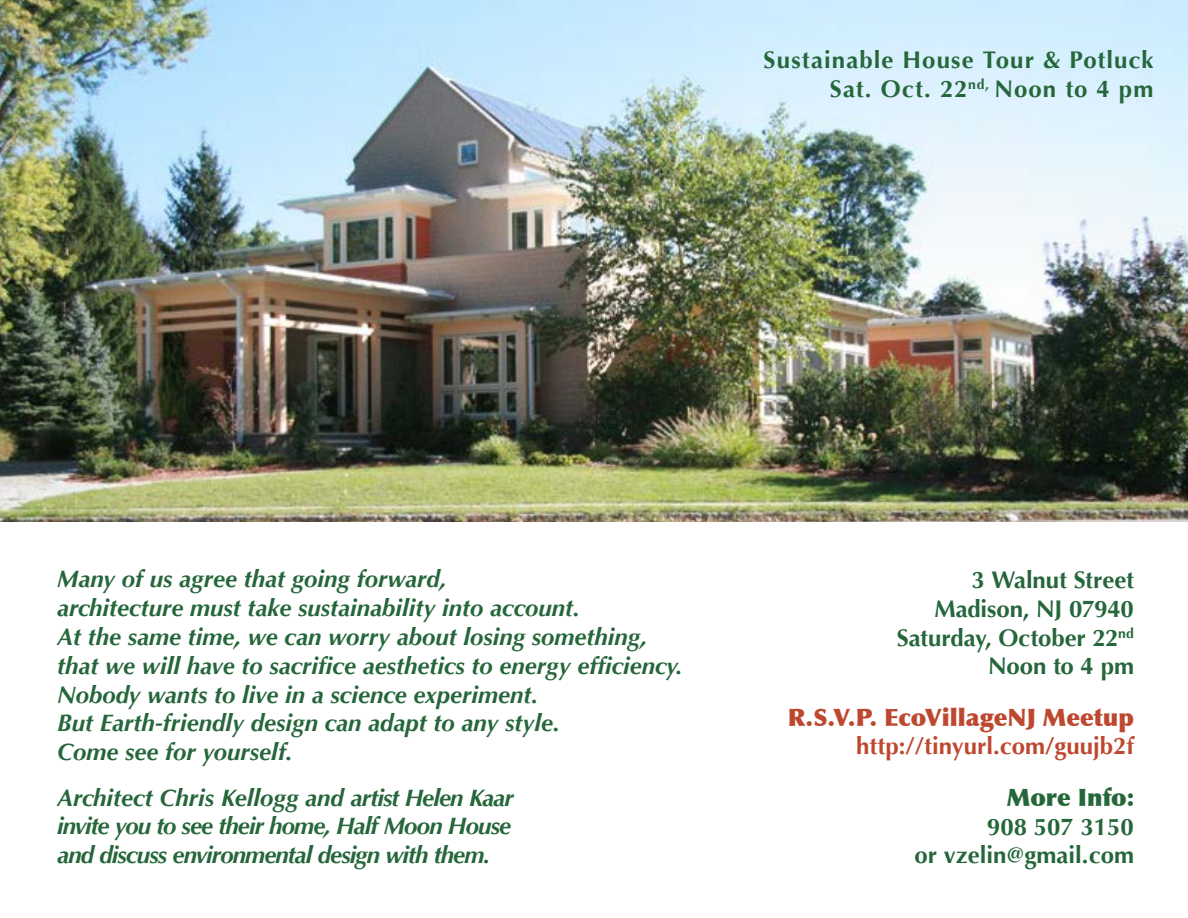
<style>
.page{position:relative;width:1188px;height:918px;background:#fff}
.page>*{position:absolute;margin:0;border:0;box-sizing:border-box;transform-origin:0 0}
.t1{font:italic 700 24px/28.8px "Optima";color:#25663a}
.t2{font:700 24px/28.8px "Optima";color:#25663a;text-align:right}
.t3{font:700 24px/28.8px "Optima";letter-spacing:.045em;color:#25663a;text-align:right}
.t4{font:900 24px "Optima";color:#be482f}
.t5{font:700 24px "Optima";color:#be482f}
.t6{font:900 24px "Optima";color:#25663a}
</style>
<div class="page">
<img style="left:0;top:0;width:1188px;height:521px">
<p class="t3" style="left:764px;top:46px;width:391px">Sustainable House Tour &amp; Potluck<br>Sat. Oct. 22<sup>nd,</sup> Noon to 4 pm</p>
<p class="t1" style="left:57px;top:565px;width:627px">Many of us agree that going forward,<br>architecture must take sustainability into account.<br>At the same time, we can worry about losing something, that we will have to sacrifice aesthetics to energy efficiency.<br>Nobody wants to live in a science experiment.<br>But Earth-friendly design can adapt to any style.<br>Come see for yourself.</p>
<p class="t1" style="left:57px;top:783px;width:458px;text-align:justify">Architect Chris Kellogg and artist Helen Kaar invite you to see their home, Half Moon House and discuss environmental design with them.</p>
<p class="t2" style="left:897px;top:566px;width:239px">3 Walnut Street<br>Madison, NJ 07940<br>Saturday, October 22<sup>nd<br></sup>Noon to 4 pm</p>
<p class="t4" style="left:788px;top:703px;width:348px">R.S.V.P. EcoVillageNJ Meetup</p>
<p class="t5" style="left:856px;top:732px;width:279px">http://tinyurl.com/guujb2f</p>
<p class="t6" style="left:1007px;top:783px;width:129px">More Info:</p>
<p class="t2" style="left:915px;top:812px;width:221px">908 507 3150<br>or vzelin@gmail.com</p>
</div>
